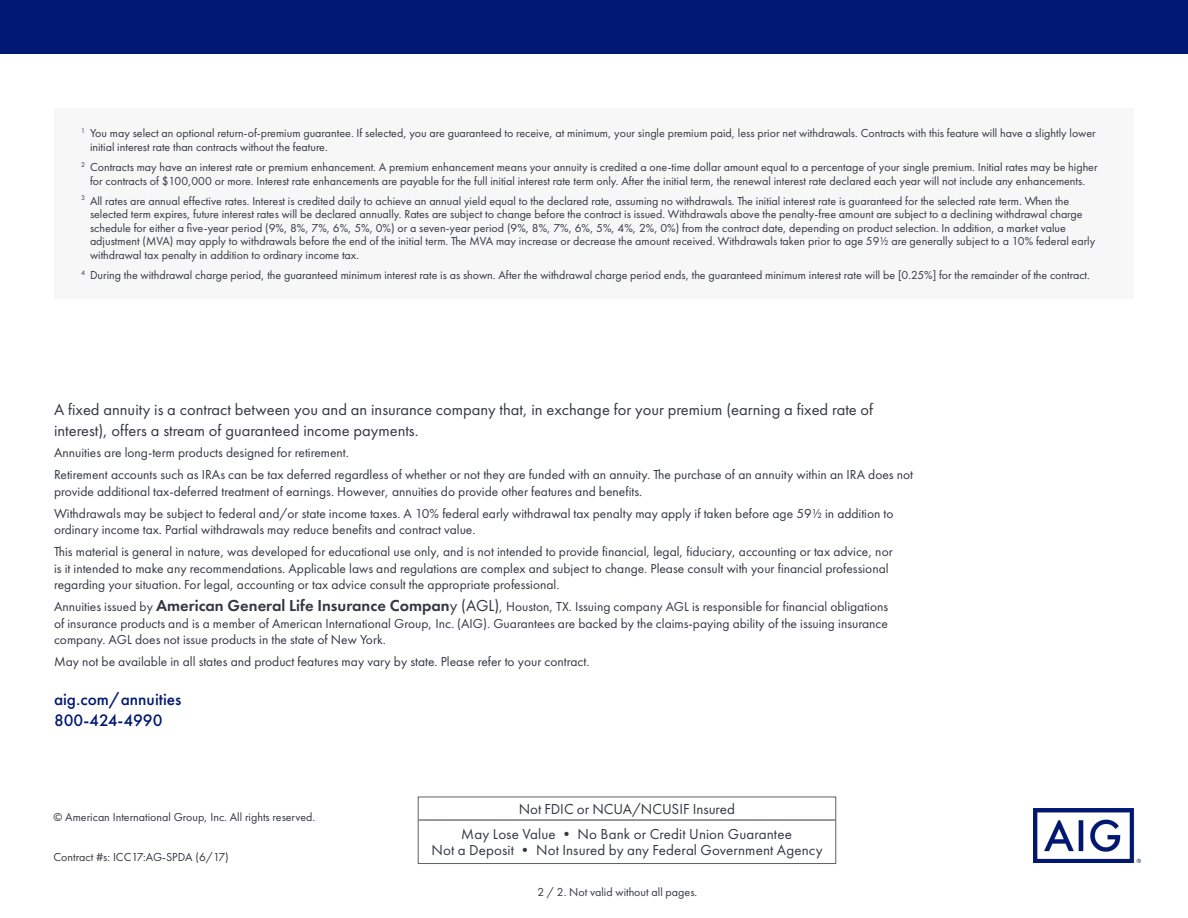
<style>
.page{position:relative;width:1188px;height:918px;background:#fff}
.page>*{position:absolute;margin:0;border:0;box-sizing:border-box;transform-origin:0 0}
.FPT_CLICK_CALL_11_5{font:500 17.25px "Futura PT";color:#001871}
.AG_Disclosures_small{font:16.5px/21px "Futura PT";color:#343741}
.t1{font:15px "Futura PT";letter-spacing:.005em;color:#343741}
.AG_Disclosures_small-2{font:13.5px/16.5px "Futura PT";color:#343741}
.AG_Disclosures_small-3{font:12px/13.5px "Futura PT";color:#343741}
.Page_numbers8_11{font:12px "Futura PT";color:#343741}
.s1{font-weight:600;font-size:16.5px}
.s2{font-size:16.5px}
</style>
<div class="page">
<img style="left:1034px;top:809px;width:107px;height:54px">
<div style="left:0;top:0;width:1188px;height:54px;background:#001871"></div>
<div style="left:54px;top:108px;width:1080px;height:190px;background:#f7f7f7"></div>
<hr style="left:419px;top:820px;width:416px;height:1px;background:#343741">
<div style="left:418px;top:796px;width:418px;height:68px;border:1px solid #5d5f67"></div>
<p class="AG_Disclosures_small-3" style="left:90px;top:127px;width:1007px;text-indent:-9px"><sup>1</sup> You may select an optional return-of-premium guarantee. If selected, you are guaranteed to receive, at minimum, your single premium paid, less prior net withdrawals. Contracts with this feature will have a slightly lower initial interest rate than contracts without the feature.</p>
<p class="AG_Disclosures_small-3" style="left:81px;top:160px;width:1018px;text-align:center"><sup>2</sup> Contracts may have an interest rate or premium enhancement. A premium enhancement means your annuity is credited a one-time dollar amount equal to a percentage of your single premium. Initial rates may be higher for contracts of $100,000 or more. Interest rate enhancements are payable for the full initial interest rate term only. After the initial term, the renewal interest rate declared each year will not include any enhancements.</p>
<p class="AG_Disclosures_small-3" style="left:90px;top:194px;width:1007px;text-indent:-9px"><sup>3</sup> All rates are annual effective rates. Interest is credited daily to achieve an annual yield equal to the declared rate, assuming no withdrawals. The initial interest rate is guaranteed for the selected rate term. When the selected term expires, future interest rates will be declared annually. Rates are subject to change before the contract is issued. Withdrawals above the penalty-free amount are subject to a declining withdrawal charge schedule for either a five-year period (9%, 8%, 7%, 6%, 5%, 0%) or a seven-year period (9%, 8%, 7%, 6%, 5%, 4%, 2%, 0%) from the contract date, depending on product selection. In addition, a market value adjustment (MVA) may apply to withdrawals before the end of the initial term. The MVA may increase or decrease the amount received. Withdrawals taken prior to age 59½ are generally subject to a 10% federal early withdrawal tax penalty in addition to ordinary income tax.</p>
<p class="AG_Disclosures_small-3" style="left:81px;top:268px;width:1010px"><sup>4</sup> During the withdrawal charge period, the guaranteed minimum interest rate is as shown. After the withdrawal charge period ends, the guaranteed minimum interest rate will be [0.25%] for the remainder of the contract.</p>
<p class="AG_Disclosures_small" style="left:54px;top:398px;width:821px">A fixed annuity is a contract between you and an insurance company that, in exchange for your premium (earning a fixed rate of interest), offers a stream of guaranteed income payments.</p>
<p class="AG_Disclosures_small-2" style="left:54px;top:445px;width:296px">Annuities are long-term products designed for retirement.</p>
<p class="AG_Disclosures_small-2" style="left:54px;top:467px;width:861px">Retirement accounts such as IRAs can be tax deferred regardless of whether or not they are funded with an annuity. The purchase of an annuity within an IRA does not provide additional tax-deferred treatment of earnings. However, annuities do provide other features and benefits.</p>
<p class="AG_Disclosures_small-2" style="left:54px;top:505px;width:841px">Withdrawals may be subject to federal and/or state income taxes. A 10% federal early withdrawal tax penalty may apply if taken before age 59½ in addition to ordinary income tax. Partial withdrawals may reduce benefits and contract value.</p>
<p class="AG_Disclosures_small-2" style="left:54px;top:543px;width:840px">This material is general in nature, was developed for educational use only, and is not intended to provide financial, legal, fiduciary, accounting or tax advice, nor is it intended to make any recommendations. Applicable laws and regulations are complex and subject to change. Please consult with your financial professional regarding your situation. For legal, accounting or tax advice consult the appropriate professional.</p>
<p class="AG_Disclosures_small-2" style="left:54px;top:598px;width:836px;text-align:justify">Annuities issued by <span class="s1">American General Life Insurance Compan</span><span class="s2">y (AGL)</span>, Houston, TX. Issuing company AGL is responsible for financial obligations of insurance products and is a member of American International Group, Inc. (AIG). Guarantees are backed by the claims-paying ability of the issuing insurance company. AGL does not issue products in the state of New York.</p>
<p class="AG_Disclosures_small-2" style="left:54px;top:653px;width:537px">May not be available in all states and product features may vary by state. Please refer to your contract.</p>
<p class="FPT_CLICK_CALL_11_5" style="left:54px;top:689px;width:129px">aig.com/annuities</p>
<p class="FPT_CLICK_CALL_11_5" style="left:54px;top:710px;width:110px">800-424-4990</p>
<p class="AG_Disclosures_small-3" style="left:54px;top:810px;width:263px">© American International Group, Inc. All rights reserved.</p>
<p class="AG_Disclosures_small-3" style="left:54px;top:850px;width:177px">Contract #s: ICC17:AG-SPDA (6/17)</p>
<p class="t1" style="left:519px;top:800px;width:218px">Not FDIC or NCUA/NCUSIF Insured</p>
<p class="t1" style="left:461px;top:825px;width:332px">May Lose Value • No Bank or Credit Union Guarantee</p>
<p class="t1" style="left:432px;top:841px;width:393px">Not a Deposit • Not Insured by any Federal Government Agency</p>
<p class="Page_numbers8_11" style="left:537px;top:885px;width:161px">2 / 2. Not valid without all pages.</p>
</div>
